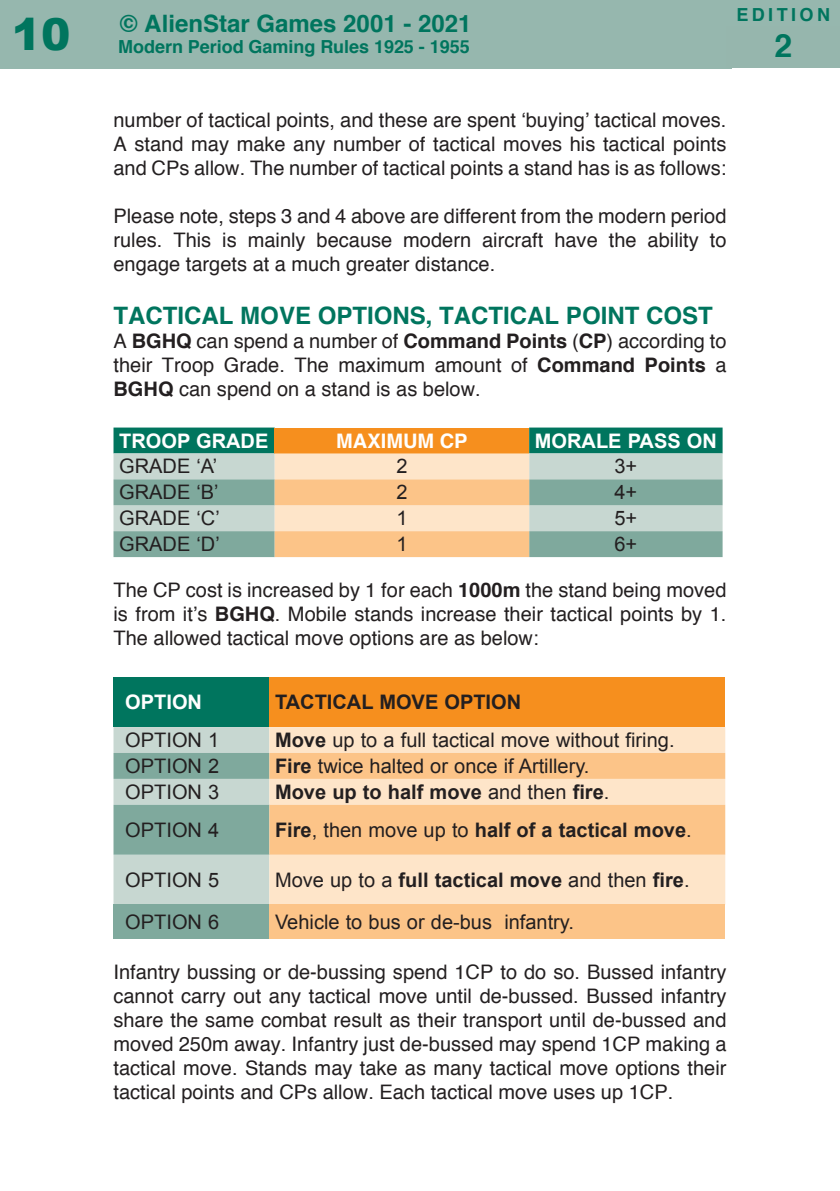
<style>
.page{position:relative;width:840px;height:1191px;background:#fff}
.page>*{position:absolute;margin:0;border:0;box-sizing:border-box;transform-origin:0 0}
.t1{font:900 44px "Arial";color:#00755e}
.t2{font:700 32px "Helvetica";color:#00755e}
.t3{font:700 24px "Helvetica";color:#00755e}
.t4{font:20px/24px "Helvetica";color:#231f20;text-align:justify}
.t5{font:20px "Arial";color:#231f20}
.t6{font:700 20px "Arial";color:#231f20}
.t7{font:700 20px "Arial";color:#fff}
.t8{font:700 20px "Helvetica";color:#fff}
.t9{font:700 18px "Helvetica";letter-spacing:-.005em;color:#00755e}
.t10{font:700 18px "Helvetica";letter-spacing:.19em;color:#00755e}
.s1{font-weight:700}
.s2{font-weight:400}
</style>
<div class="page">
<div style="left:0;top:0;width:82px;height:68px;background:#96b7ae"></div>
<div style="left:77px;top:0;width:654px;height:68px;background:#96b7ae"></div>
<div style="left:726px;top:0;width:113px;height:28px;background:#96b7ae"></div>
<div style="left:726px;top:26px;width:113px;height:42px;background:#96b6ad"></div>
<div style="left:113px;top:677px;width:156px;height:50px;background:#00755e"></div>
<div style="left:269px;top:677px;width:455px;height:50px;background:#f68f1e"></div>
<div style="left:269px;top:727px;width:455px;height:177px;background:#fee5c9"></div>
<svg style="left:113px;top:727px;width:156px;height:177px;background:#a9c4bc"></svg>
<svg style="left:269px;top:753px;width:455px;height:101px;background:#fccc98"></svg>
<div style="left:113px;top:904px;width:156px;height:35px;background:#7fa99d"></div>
<div style="left:269px;top:904px;width:455px;height:35px;background:#fcc488"></div>
<svg style="left:113px;top:427px;width:609px;height:130px;background:#b5ba9c"></svg>
<h1 class="t1" style="left:12px;top:18px;width:60px">10</h1>
<p class="t10" style="left:736px;top:7px;width:95px">EDITION</p>
<p class="t3" style="left:120px;top:14px;width:353px">© AlienStar Games 2001 - 2021</p>
<p class="t9" style="left:118px;top:40px;width:353px">Modern Period Gaming Rules 1925 - 1955</p>
<h2 class="t2" style="left:773px;top:33px;width:19px">2</h2>
<p class="t4" style="left:113px;top:109px;width:614px">number of tactical points, and these are spent ‘buying’ tactical moves.<br>A stand may make any number of tactical moves his tactical points and CPs allow. The number of tactical points a stand has is as follows:</p>
<p class="t4" style="left:113px;top:205px;width:614px">Please note, steps 3 and 4 above are different from the modern period rules. This is mainly because modern aircraft have the ability to engage targets at a much greater distance.</p>
<p class="t3" style="left:113px;top:305px;width:600px">TACTICAL MOVE OPTIONS, TACTICAL POINT COST</p>
<p class="t4" style="left:113px;top:330px;width:614px">A <span class="s1">BGHQ</span> can spend a number of <span class="s1">Command Points</span> (<span class="s1">CP</span>) according to their Troop Grade. The maximum amount of <span class="s1">Command Points</span> a <span class="s1">BGHQ</span> can spend on a stand is as below.</p>
<p class="t7" style="left:119px;top:433px;width:151px">TROOP GRADE</p>
<p class="t8" style="left:336px;top:432px;width:133px">MAXIMUM CP</p>
<p class="t7" style="left:534px;top:433px;width:183px">MORALE PASS ON</p>
<p class="t5" style="left:119px;top:459px;width:99px">GRADE ‘A’</p>
<p class="t5" style="left:396px;top:459px;width:13px">2</p>
<p class="t5" style="left:614px;top:459px;width:24px">3+</p>
<p class="t5" style="left:119px;top:485px;width:101px">GRADE ‘B’</p>
<p class="t5" style="left:396px;top:485px;width:13px">2</p>
<p class="t5" style="left:614px;top:485px;width:24px">4+</p>
<p class="t5" style="left:119px;top:511px;width:102px">GRADE ‘C’</p>
<p class="t5" style="left:396px;top:511px;width:13px">1</p>
<p class="t5" style="left:614px;top:511px;width:24px">5+</p>
<p class="t5" style="left:119px;top:536px;width:102px">GRADE ‘D’</p>
<p class="t5" style="left:396px;top:536px;width:13px">1</p>
<p class="t5" style="left:614px;top:536px;width:24px">6+</p>
<p class="t4" style="left:113px;top:579px;width:614px">The CP cost is increased by 1 for each <span class="s1">1000m</span> the stand being moved is from it’s <span class="s1">BGHQ</span>. Mobile stands increase their tactical points by 1.<br>The allowed tactical move options are as below:</p>
<p class="t7" style="left:125px;top:694px;width:78px">OPTION</p>
<p class="t6" style="left:275px;top:694px;width:247px">TACTICAL MOVE OPTION</p>
<p class="t5" style="left:125px;top:732px;width:95px">OPTION 1</p>
<p class="t5" style="left:275px;top:732px;width:401px"><span class="s1">Move</span> up to a full tactical move without firing.</p>
<p class="t5" style="left:125px;top:758px;width:95px">OPTION 2</p>
<p class="t5" style="left:275px;top:758px;width:316px"><span class="s1">Fire</span> twice halted or once if Artillery.</p>
<p class="t5" style="left:125px;top:784px;width:95px">OPTION 3</p>
<p class="t6" style="left:275px;top:784px;width:336px">Move up to half move <span class="s2">and then</span> fire<span class="s2">.</span></p>
<p class="t5" style="left:125px;top:822px;width:95px">OPTION 4</p>
<p class="t6" style="left:275px;top:822px;width:418px">Fire<span class="s2">, then move up to</span> half of a tactical move<span class="s2">.</span></p>
<p class="t5" style="left:125px;top:872px;width:95px">OPTION 5</p>
<p class="t6" style="left:275px;top:872px;width:416px"><span class="s2">Move up to a</span> full tactical move <span class="s2">and then</span> fire<span class="s2">.</span></p>
<p class="t5" style="left:125px;top:914px;width:95px">OPTION 6</p>
<p class="t5" style="left:275px;top:914px;width:300px">Vehicle to bus or de-bus infantry.</p>
<p class="t4" style="left:113px;top:961px;width:614px">Infantry bussing or de-bussing spend 1CP to do so. Bussed infantry cannot carry out any tactical move until de-bussed. Bussed infantry share the same combat result as their transport until de-bussed and moved 250m away. Infantry just de-bussed may spend 1CP making a tactical move. Stands may take as many tactical move options their tactical points and CPs allow. Each tactical move uses up 1CP.</p>
</div>
